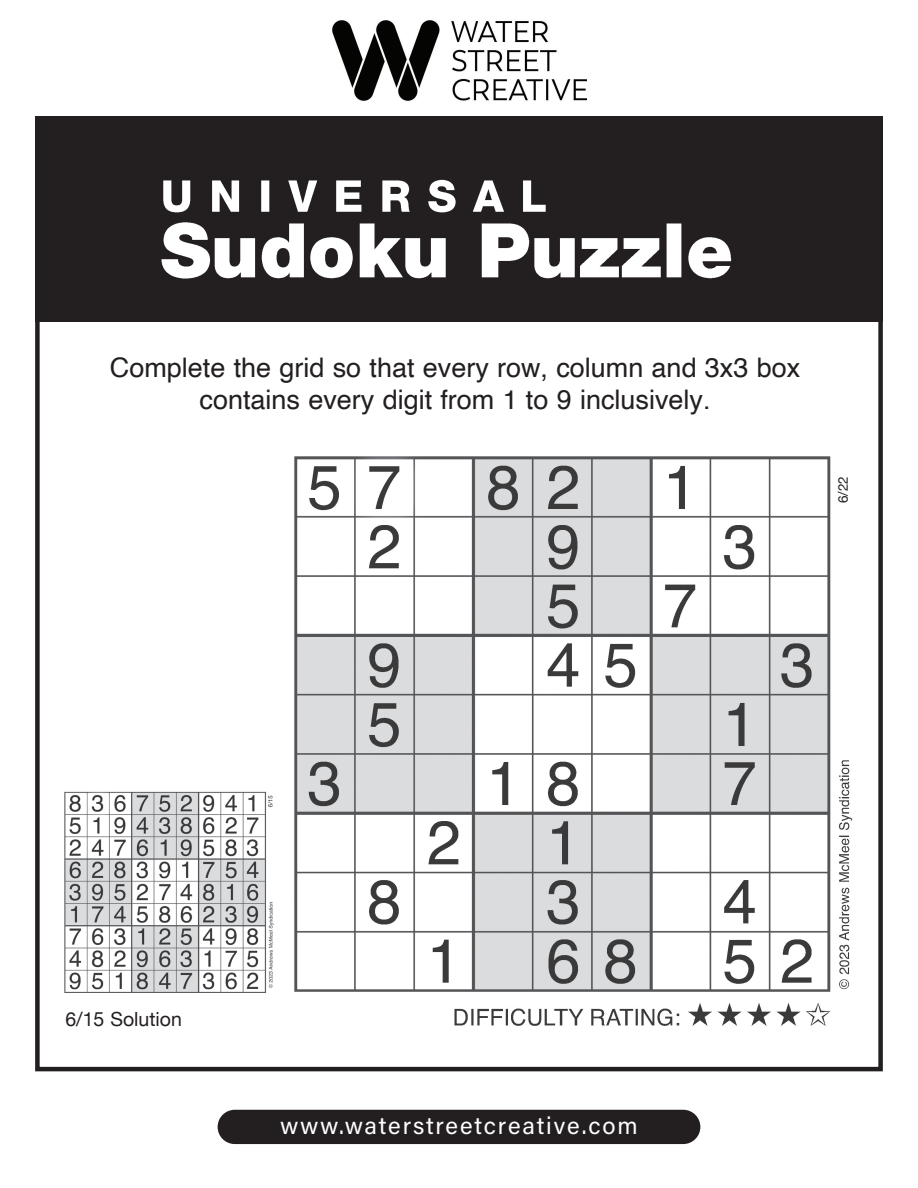
<style>
.page{position:relative;width:918px;height:1188px;background:#fff}
.page>*{position:absolute;margin:0;border:0;box-sizing:border-box;transform-origin:0 0}
.t1{font:27px/32.4px "Helvetica";color:#231f20;text-align:center}
.t2{font:24px "Acumin Variable Concept";letter-spacing:.075em;color:#fff}
.t3{font:19.5px "Helvetica Neue";color:#231f20}
.t4{font:13.5px "Helvetica Neue";color:#231f20}
</style>
<div class="page">
<div style="left:35px;top:117px;width:848px;height:205px;background:#231f20"></div>
<div style="left:35px;top:117px;width:848px;height:954px;border:4px solid #231f20"></div>
<img style="left:64px;top:791px;width:210px;height:202px">
<img style="left:294px;top:456px;width:559px;height:570px">
<img style="left:161px;top:179px;width:571px;height:100px">
<div style="left:835px;top:441px;width:16px;height:62px;background:#fff"></div>
<img style="left:332px;top:20px;width:254px;height:81px">
<div style="left:218px;top:1110px;width:482px;height:34px;background:#231f20;border-radius:17px"></div>
<p class="t1" style="left:110px;top:352px;width:692px">Complete the grid so that every row, column and 3x3 box contains every digit from 1 to 9 inclusively.</p>
<p class="t4" style="left:833px;top:503px;width:29px;rotate:-90deg">6/22</p>
<p class="t3" style="left:65px;top:1005px;width:118px">6/15 Solution</p>
<p class="t2" style="left:280px;top:1109px;width:359px">www.waterstreetcreative.com</p>
</div>
